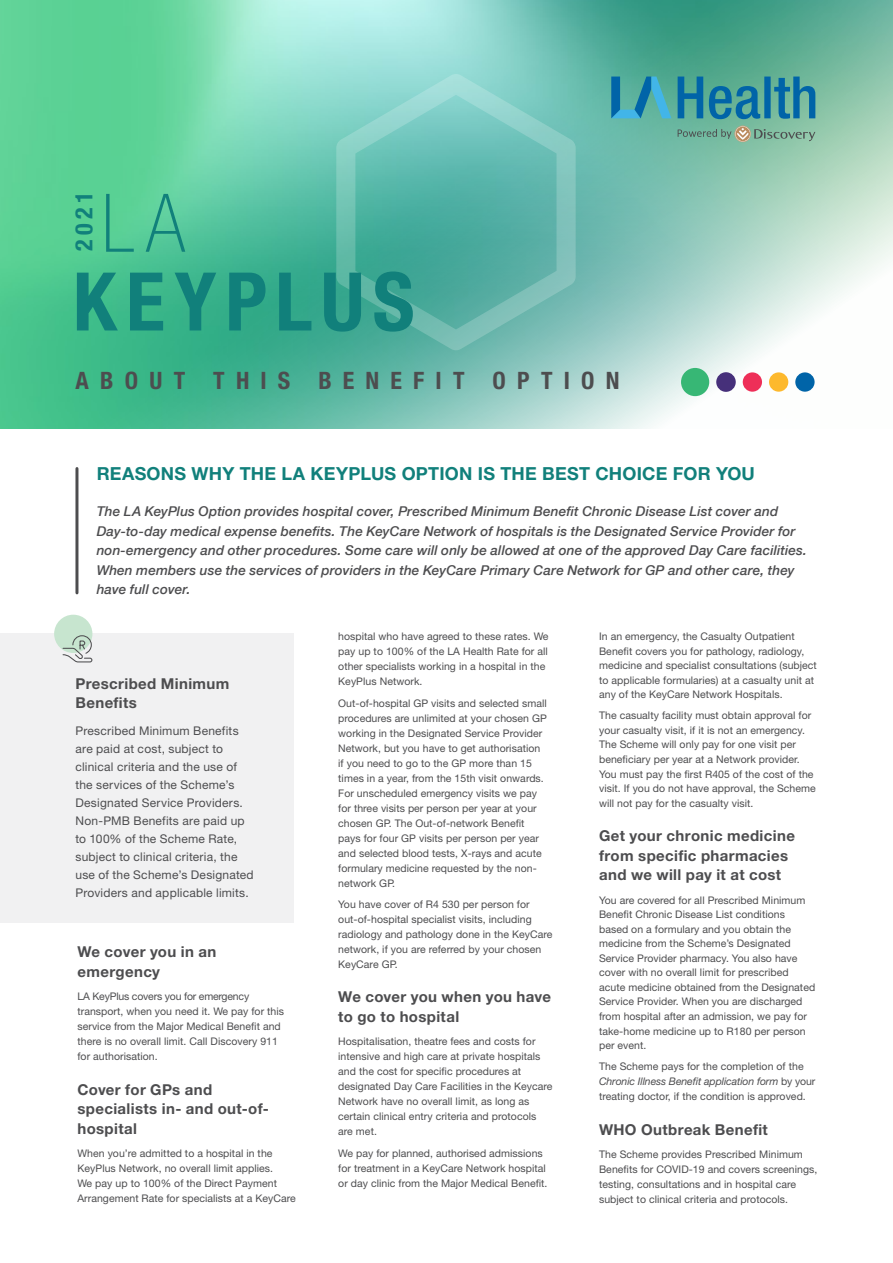
<style>
.page{position:relative;width:893px;height:1263px;background:#fff}
.page>*{position:absolute;margin:0;border:0;box-sizing:border-box;transform-origin:0 0}
.t1{font:700 condensed 81px "Helvetica Neue LT Std";letter-spacing:.105em;color:#11807b}
.t2{font:100 condensed 81px "Helvetica Neue";color:#11807b}
.t3{font:700 condensed 24px "Helvetica Neue LT Std";letter-spacing:.47em;color:#4d4d4f}
.t4{font:700 condensed 24px "Helvetica Neue LT Std";color:#11807b}
.t5{font:700 18px "Helvetica Neue LT Std";letter-spacing:.015em;color:#11807b}
.t6{font:700 15px/19.5px "Helvetica Neue LT Std";letter-spacing:.025em;color:#4d4d4f}
.t7{font:italic 500 13.5px/19.5px "Helvetica Neue";letter-spacing:.01em;color:#4d4d4f}
.t8{font:12px/18px "Helvetica Neue LT Std";letter-spacing:.02em;color:#4d4d4f}
.t9{font:10.5px/15px "Helvetica Neue LT Std";letter-spacing:.005em;color:#4d4d4f}
.s1{font-style:italic}
</style>
<div class="page">
<img style="left:0;top:0;width:893px;height:429px">
<svg style="left:336px;top:74px;width:240px;height:276px;background:#65bbaf"></svg>
<svg style="left:678px;top:77px;width:137px;height:42px;background:#388f9d"></svg>
<svg style="left:611px;top:77px;width:60px;height:41px;background:#3d9daf"></svg>
<svg style="left:678px;top:126px;width:137px;height:16px;background:#7eae96"></svg>
<hr style="left:75px;top:468px;width:3px;height:125px;background:#4d4d4f">
<div style="left:0;top:633px;width:294px;height:290px;background:#f1f1f2"></div>
<div style="left:54px;top:615px;width:38px;height:38px;background:#c7e5cf;border-radius:50%"></div>
<svg style="left:62px;top:635px;width:31px;height:28px"></svg>
<div style="left:795px;top:372px;width:20px;height:20px;background:#0064a8;border-radius:50%"></div>
<div style="left:743px;top:372px;width:19px;height:20px;background:#ee2f58;border-radius:50%"></div>
<div style="left:769px;top:372px;width:19px;height:20px;background:#fdb92d;border-radius:50%"></div>
<div style="left:681px;top:368px;width:28px;height:28px;background:#37b775;border-radius:50%"></div>
<div style="left:716px;top:372px;width:20px;height:20px;background:#46307a;border-radius:50%"></div>
<h1 class="t2" style="left:101px;top:178px;width:85px">LA</h1>
<h1 class="t1" style="left:73px;top:253px;width:343px">KEYPLUS</h1>
<h2 class="t4" style="left:70px;top:251px;width:61px;rotate:-90deg">2021</h2>
<h2 class="t3" style="left:75px;top:366px;width:546px">ABOUT THIS BENEFIT OPTION</h2>
<h3 class="t5" style="left:97px;top:462px;width:660px">REASONS WHY THE LA KEYPLUS OPTION IS THE BEST CHOICE FOR YOU</h3>
<p class="t7" style="left:97px;top:501px;width:712px">The LA KeyPlus Option provides hospital cover, Prescribed Minimum Benefit Chronic Disease List cover and Day-to-day medical expense benefits. The KeyCare Network of hospitals is the Designated Service Provider for non-emergency and other procedures. Some care will only be allowed at one of the approved Day Care facilities.<br>When members use the services of providers in the KeyCare Primary Care Network for GP and other care, they have full cover.</p>
<h3 class="t6" style="left:75px;top:673px;width:155px">Prescribed Minimum<br>Benefits</h3>
<p class="t8" style="left:75px;top:721px;width:180px">Prescribed Minimum Benefits are paid at cost, subject to clinical criteria and the use of the services of the Scheme’s<br>Designated Service Providers.<br>Non-PMB Benefits are paid up to 100% of the Scheme Rate, subject to clinical criteria, the use of the Scheme’s Designated<br>Providers and applicable limits.</p>
<h3 class="t6" style="left:77px;top:942px;width:140px">We cover you in an emergency</h3>
<p class="t9" style="left:77px;top:989px;width:208px">LA KeyPlus covers you for emergency transport, when you need it. We pay for this service from the Major Medical Benefit and there is no overall limit. Call Discovery 911 for authorisation.</p>
<h3 class="t6" style="left:77px;top:1079px;width:193px">Cover for GPs and specialists in- and out-of&shy;hospital</h3>
<p class="t9" style="left:77px;top:1146px;width:220px">When you’re admitted to a hospital in the KeyPlus Network, no overall limit applies.<br>We pay up to 100% of the Direct Payment Arrangement Rate for specialists at a KeyCare</p>
<p class="t9" style="left:338px;top:629px;width:212px">hospital who have agreed to these rates. We pay up to 100% of the LA Health Rate for all other specialists working in a hospital in the KeyPlus Network.</p>
<p class="t9" style="left:338px;top:695px;width:210px">Out-of-hospital GP visits and selected small procedures are unlimited at your chosen GP working in the Designated Service Provider Network, but you have to get authorisation if you need to go to the GP more than 15 times in a year, from the 15th visit onwards.<br>For unscheduled emergency visits we pay for three visits per person per year at your chosen GP. The Out-of-network Benefit pays for four GP visits per person per year and selected blood tests, X-rays and acute formulary medicine requested by the non&shy;network GP.</p>
<p class="t9" style="left:338px;top:897px;width:216px">You have cover of R4 530 per person for out-of-hospital specialist visits, including radiology and pathology done in the KeyCare network, if you are referred by your chosen KeyCare GP.</p>
<h3 class="t6" style="left:338px;top:987px;width:214px">We cover you when you have to go to hospital</h3>
<p class="t9" style="left:338px;top:1034px;width:216px">Hospitalisation, theatre fees and costs for intensive and high care at private hospitals and the cost for specific procedures at designated Day Care Facilities in the Keycare Network have no overall limit, as long as certain clinical entry criteria and protocols are met.</p>
<p class="t9" style="left:338px;top:1145px;width:211px">We pay for planned, authorised admissions for treatment in a KeyCare Network hospital or day clinic from the Major Medical Benefit.</p>
<p class="t9" style="left:599px;top:629px;width:219px;line-height:14.5px">In an emergency, the Casualty Outpatient Benefit covers you for pathology, radiology, medicine and specialist consultations (subject to applicable formularies) at a casualty unit at any of the KeyCare Network Hospitals.</p>
<p class="t9" style="left:599px;top:708px;width:218px">The casualty facility must obtain approval for your casualty visit, if it is not an emergency.<br>The Scheme will only pay for one visit per beneficiary per year at a Network provider.<br>You must pay the first R405 of the cost of the visit. If you do not have approval, the Scheme will not pay for the casualty visit.</p>
<h3 class="t6" style="left:599px;top:826px;width:197px">Get your chronic medicine from specific pharmacies and we will pay it at cost</h3>
<p class="t9" style="left:599px;top:892px;width:218px;line-height:14.5px">You are covered for all Prescribed Minimum Benefit Chronic Disease List conditions based on a formulary and you obtain the medicine from the Scheme’s Designated Service Provider pharmacy. You also have cover with no overall limit for prescribed acute medicine obtained from the Designated Service Provider. When you are discharged from hospital after an admission, we pay for take-home medicine up to R180 per person per event.</p>
<p class="t9" style="left:599px;top:1059px;width:218px">The Scheme pays for the completion of the<br><span class="s1">Chronic Illness Benefit application form</span> by your treating doctor, if the condition is approved.</p>
<h3 class="t6" style="left:599px;top:1120px;width:170px">WHO Outbreak Benefit</h3>
<p class="t9" style="left:599px;top:1147px;width:220px">The Scheme provides Prescribed Minimum Benefits for COVID-19 and covers screenings, testing, consultations and in hospital care subject to clinical criteria and protocols.</p>
</div>
